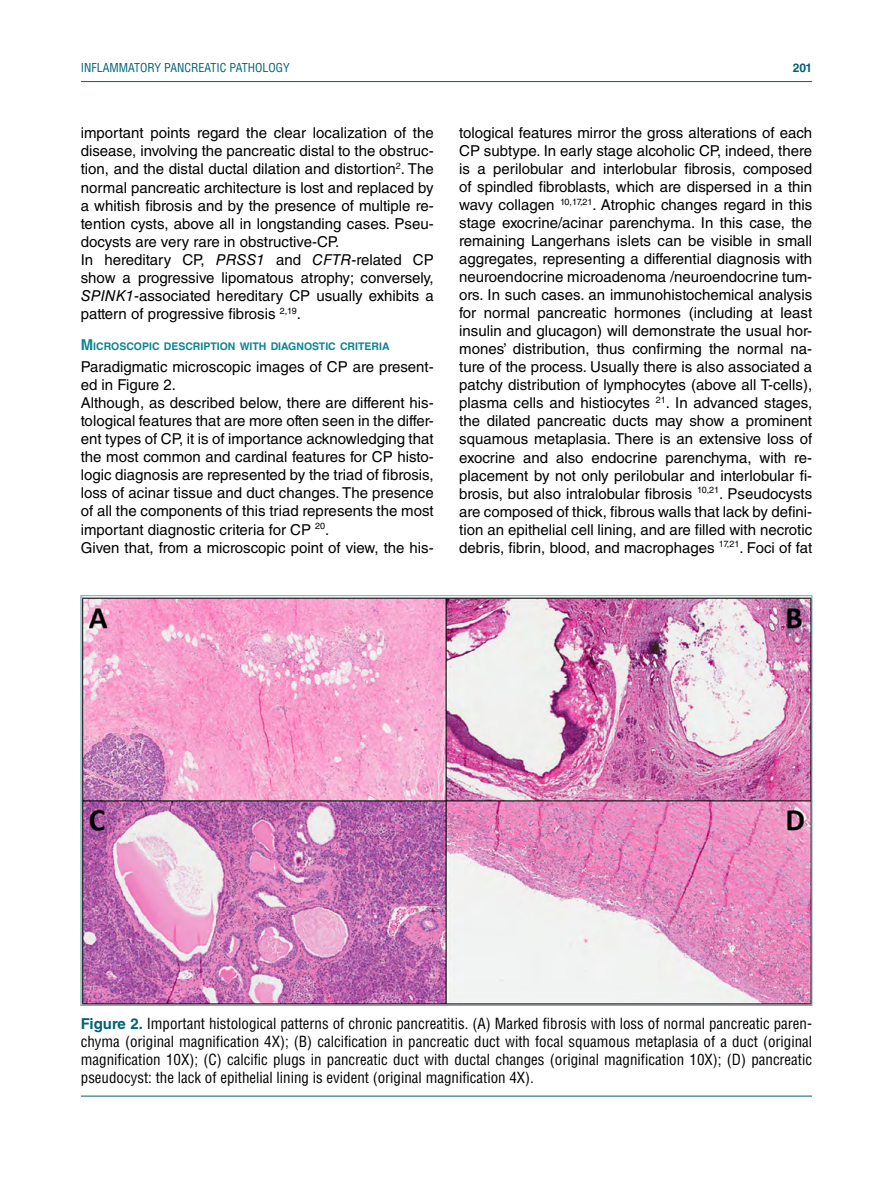
<style>
.page{position:relative;width:893px;height:1191px;background:#fff}
.page>*{position:absolute;margin:0;border:0;box-sizing:border-box;transform-origin:0 0}
.t1{font:15px/18px "Helvetica LT Std";color:#000}
.t2{font:condensed 15px/18px "Helvetica LT Std";color:#000;text-align:justify}
.t3{font:condensed 12px "Helvetica LT Std";color:#006375}
.t4{font:700 12px "Helvetica LT Std";color:#006375}
.t5{font:700 10.5px "Helvetica LT Std";color:#0c8495}
.s1{font-style:italic}
.s2{font-size:15px}
.s3{font-weight:700;font-stretch:normal;color:#006375}
</style>
<div class="page">
<hr style="left:81px;top:81px;width:731px;height:1px;background:#006375">
<img style="left:83px;top:597px;width:727px;height:406px">
<hr style="left:81px;top:1095px;width:731px;height:1px;background:#006375">
<p class="t3" style="left:81px;top:61px;width:210px">INFLAMMATORY PANCREATIC PATHOLOGY</p>
<p class="t4" style="left:793px;top:61px;width:21px">201</p>
<p class="t1" style="left:81px;top:124px;width:354px">important points regard the clear localization of the disease, involving the pancreatic distal to the obstruc&shy;tion, and the distal ductal dilation and distortion<sup>2</sup>. The normal pancreatic architecture is lost and replaced by a whitish fibrosis and by the presence of multiple re&shy;tention cysts, above all in longstanding cases. Pseu&shy;docysts are very rare in obstructive-CP.<br>In hereditary CP, <span class="s1">PRSS1</span> and <span class="s1">CFTR</span>-related CP show a progressive lipomatous atrophy; conversely, <span class="s1">SPINK1</span>-associated hereditary CP usually exhibits a pattern of progressive fibrosis <sup>2,19</sup>.</p>
<p class="t5" style="left:81px;top:340px;width:310px"><span class="s2">M</span> ICROSCOPIC DESCRIPTION WITH DIAGNOSTIC CRITERIA</p>
<p class="t1" style="left:81px;top:358px;width:354px">Paradigmatic microscopic images of CP are present&shy;ed in Figure 2.<br>Although, as described below, there are different his&shy;tological features that are more often seen in the differ&shy;ent types of CP, it is of importance acknowledging that the most common and cardinal features for CP histo&shy;logic diagnosis are represented by the triad of fibrosis, loss of acinar tissue and duct changes. The presence of all the components of this triad represents the most important diagnostic criteria for CP <sup>20</sup>.<br>Given that, from a microscopic point of view, the his-</p>
<p class="t1" style="left:459px;top:124px;width:354px;text-align:justify">tological features mirror the gross alterations of each CP subtype. In early stage alcoholic CP, indeed, there is a perilobular and interlobular fibrosis, composed of spindled fibroblasts, which are dispersed in a thin wavy collagen <sup>10,17,21</sup>. Atrophic changes regard in this stage exocrine/acinar parenchyma. In this case, the remaining Langerhans islets can be visible in small aggregates, representing a differential diagnosis with neuroendocrine microadenoma /neuroendocrine tum&shy;ors. In such cases. an immunohistochemical analysis for normal pancreatic hormones (including at least insulin and glucagon) will demonstrate the usual hor&shy;mones’ distribution, thus confirming the normal na&shy;ture of the process. Usually there is also associated a patchy distribution of lymphocytes (above all T-cells), plasma cells and histiocytes <sup>21</sup>. In advanced stages, the dilated pancreatic ducts may show a prominent squamous metaplasia. There is an extensive loss of exocrine and also endocrine parenchyma, with re&shy;placement by not only perilobular and interlobular fi&shy;brosis, but also intralobular fibrosis <sup>10,21</sup>. Pseudocysts are composed of thick, fibrous walls that lack by defini&shy;tion an epithelial cell lining, and are filled with necrotic debris, fibrin, blood, and macrophages <sup>17,21</sup>. Foci of fat</p>
<p class="t2" style="left:81px;top:1014px;width:733px"><span class="s3">Figure 2.</span> Important histological patterns of chronic pancreatitis. (A) Marked fibrosis with loss of normal pancreatic paren&shy;chyma (original magnification 4X); (B) calcification in pancreatic duct with focal squamous metaplasia of a duct (original magnification 10X); (C) calcific plugs in pancreatic duct with ductal changes (original magnification 10X); (D) pancreatic pseudocyst: the lack of epithelial lining is evident (original magnification 4X).</p>
</div>
